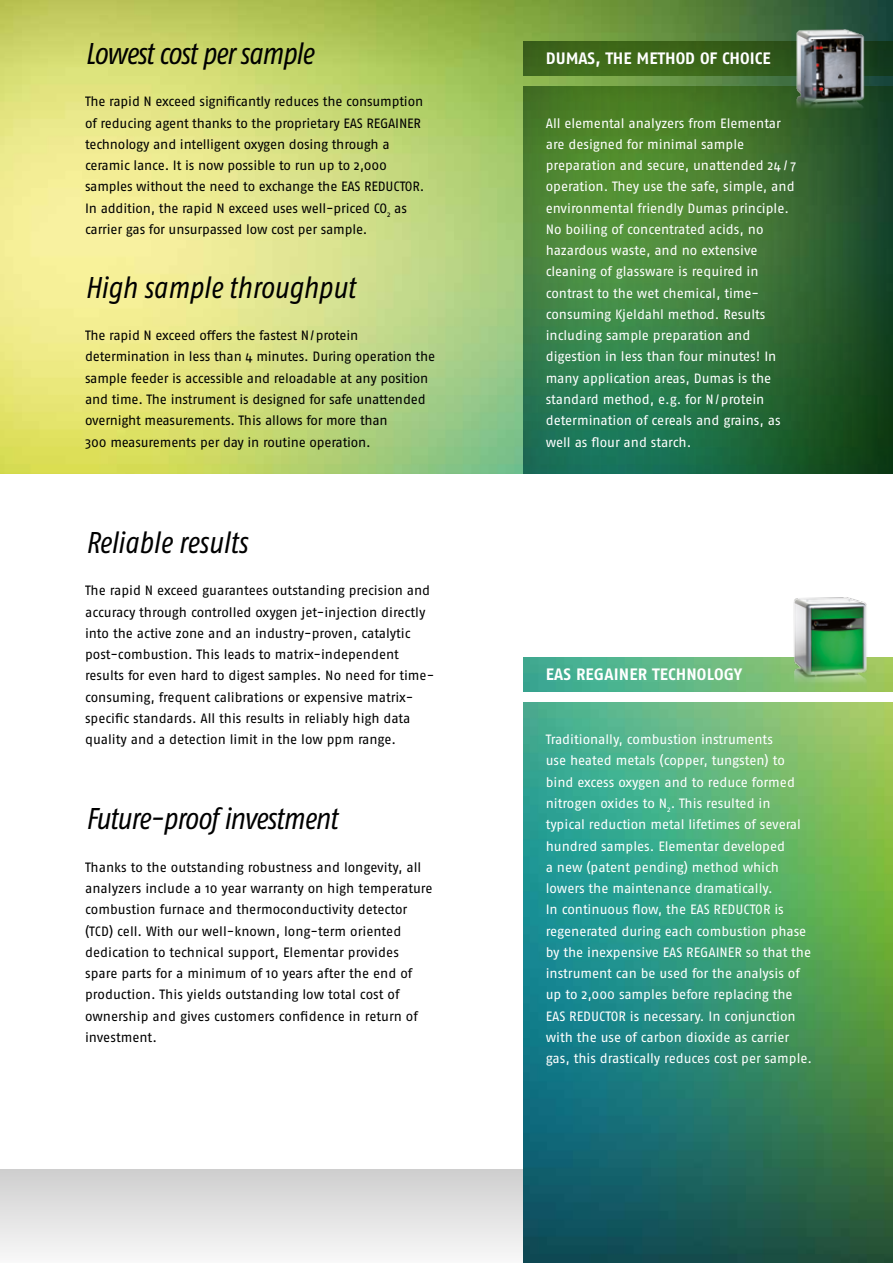
<style>
.page{position:relative;width:893px;height:1263px;background:#fff}
.page>*{position:absolute;margin:0;border:0;box-sizing:border-box;transform-origin:0 0}
.t1{font:italic condensed 30px "Fago Pro";letter-spacing:-.02em;color:#000}
.t2{font:italic condensed 30px "Fago Pro";color:#000}
.t3{font:700 16.5px "Fago Pro";color:#fff}
.t4{font:13.5px/21.3px "Fago Pro";letter-spacing:-.01em;color:#000}
.t5{font:13.5px/21.3px "Fago Pro";color:#fff}
</style>
<div class="page">
<img style="left:0;top:0;width:893px;height:473px">
<div style="left:0;top:1169px;width:523px;height:94px;background:linear-gradient(to bottom,#cecece,#f8f8f8)"></div>
<img style="left:523px;top:658px;width:370px;height:34px">
<img style="left:523px;top:703px;width:370px;height:560px">
<img style="left:792px;top:597px;width:77px;height:89px">
<img style="left:523px;top:41px;width:370px;height:34px">
<img style="left:0;top:41px;width:1px;height:34px">
<img style="left:523px;top:86px;width:370px;height:387px">
<img style="left:0;top:85px;width:1px;height:388px">
<img style="left:792px;top:28px;width:76px;height:83px">
<h1 class="t1" style="left:85px;top:35px;width:230px">Lowest cost per sample</h1>
<p class="t4" style="left:85px;top:91px;width:341px">The rapid N exceed significantly reduces the consumption of reducing agent thanks to the proprietary EAS REGAINER technology and intelligent oxygen dosing through a ceramic lance. It is now possible to run up to 2,000 samples without the need to exchange the EAS REDUCTOR.<br>In addition, the rapid N exceed uses well-priced CO<sub>2</sub> as carrier gas for unsurpassed low cost per sample.</p>
<h1 class="t2" style="left:85px;top:269px;width:272px">High sample throughput</h1>
<p class="t4" style="left:85px;top:325px;width:352px">The rapid N exceed offers the fastest N / protein determination in less than 4 minutes. During operation the sample feeder is accessible and reloadable at any position and time. The instrument is designed for safe unattended overnight measurements. This allows for more than<br>300 measurements per day in routine operation.</p>
<h1 class="t2" style="left:85px;top:524px;width:164px">Reliable results</h1>
<p class="t4" style="left:85px;top:580px;width:351px">The rapid N exceed guarantees outstanding precision and accuracy through controlled oxygen jet-injection directly into the active zone and an industry-proven, catalytic post-combustion. This leads to matrix-independent results for even hard to digest samples. No need for time&shy;consuming, frequent calibrations or expensive matrix&shy;specific standards. All this results in reliably high data quality and a detection limit in the low ppm range.</p>
<h1 class="t1" style="left:85px;top:801px;width:254px">Future-proof investment</h1>
<p class="t4" style="left:85px;top:856px;width:349px">Thanks to the outstanding robustness and longevity, all analyzers include a 10 year warranty on high temperature combustion furnace and thermoconductivity detector (TCD) cell. With our well-known, long-term oriented dedication to technical support, Elementar provides spare parts for a minimum of 10 years after the end of production. This yields outstanding low total cost of ownership and gives customers confidence in return of investment.</p>
<p class="t3" style="left:546px;top:48px;width:226px">DUMAS, THE METHOD OF CHOICE</p>
<p class="t5" style="left:546px;top:112px;width:252px">All elemental analyzers from Elementar are designed for minimal sample preparation and secure, unattended 24 / 7 operation. They use the safe, simple, and environmental friendly Dumas principle.<br>No boiling of concentrated acids, no hazardous waste, and no extensive cleaning of glassware is required in contrast to the wet chemical, time&shy;consuming Kjeldahl method. Results including sample preparation and digestion in less than four minutes! In many application areas, Dumas is the standard method, e.g. for N / protein determination of cereals and grains, as well as flour and starch.</p>
<p class="t3" style="left:546px;top:665px;width:198px">EAS REGAINER TECHNOLOGY</p>
<p class="t5" style="left:546px;top:729px;width:268px">Traditionally, combustion instruments<br>use heated metals (copper, tungsten) to bind excess oxygen and to reduce formed nitrogen oxides to N<sub>2</sub>. This resulted in typical reduction metal lifetimes of several hundred samples. Elementar developed<br>a new (patent pending) method which lowers the maintenance dramatically.<br>In continuous flow, the EAS REDUCTOR is regenerated during each combustion phase by the inexpensive EAS REGAINER so that the instrument can be used for the analysis of up to 2,000 samples before replacing the EAS REDUCTOR is necessary. In conjunction with the use of carbon dioxide as carrier gas, this drastically reduces cost per sample.</p>
</div>
